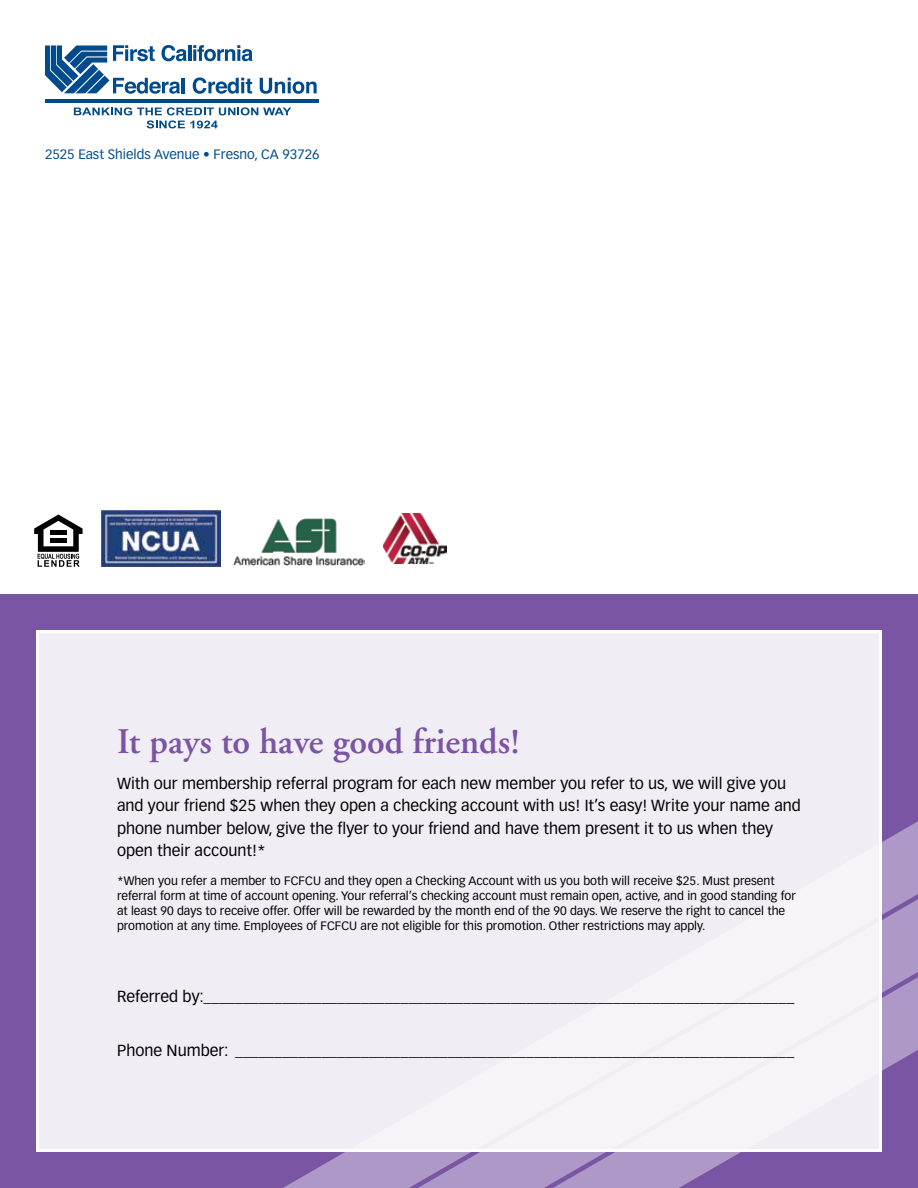
<style>
.page{position:relative;width:918px;height:1188px;background:#fff}
.page>*{position:absolute;margin:0;border:0;box-sizing:border-box;transform-origin:0 0}
.t1{font:600 36px "Adobe Garamond";color:#7a55a3}
.t2{font:15.75px/22.5px "Vectora LH";color:#000}
.t3{font:13.35px "Vectora LH";color:#004b8d}
.t4{font:12px/15px "Vectora LH";color:#000}
</style>
<div class="page">
<div style="left:0;top:594px;width:918px;height:594px;background:#7a55a3"></div>
<svg style="left:328px;top:913px;width:590px;height:275px;fill:#ae98c7"></svg>
<div style="left:36px;top:630px;width:846px;height:522px;background:#f1edf5"></div>
<hr style="left:45px;top:99px;width:274px;height:3px;background:#004b8d">
<svg style="left:74px;top:107px;width:217px;height:21px"></svg>
<hr style="left:188px;top:45px;width:3px;height:16px;background:#004b8d">
<svg style="left:193px;top:45px;width:60px;height:16px"></svg>
<svg style="left:45px;top:45px;width:142px;height:49px"></svg>
<hr style="left:182px;top:78px;width:3px;height:15px;background:#004b8d">
<svg style="left:193px;top:77px;width:59px;height:17px"></svg>
<svg style="left:260px;top:78px;width:57px;height:16px"></svg>
<img style="left:233px;top:519px;width:132px;height:47px">
<img style="left:102px;top:511px;width:119px;height:56px">
<img style="left:384px;top:514px;width:62px;height:50px">
<svg style="left:34px;top:515px;width:49px;height:52px"></svg>
<div style="left:36px;top:630px;width:846px;height:522px;border:3px solid #fff"></div>
<p class="t3" style="left:45px;top:146px;width:276px">2525 East Shields Avenue • Fresno, CA 93726</p>
<h1 class="t1" style="left:117px;top:721px;width:405px">It pays to have good friends!</h1>
<p class="t2" style="left:117px;top:772px;width:685px">With our membership referral program for each new member you refer to us, we will give you and your friend $25 when they open a checking account with us! It’s easy! Write your name and phone number below, give the flyer to your friend and have them present it to us when they open their account!*</p>
<p class="t4" style="left:117px;top:873px;width:680px">*When you refer a member to FCFCU and they open a Checking Account with us you both will receive $25. Must present referral form at time of account opening. Your referral’s checking account must remain open, active, and in good standing for at least 90 days to receive offer. Offer will be rewarded by the month end of the 90 days. We reserve the right to cancel the promotion at any time. Employees of FCFCU are not eligible for this promotion. Other restrictions may apply.</p>
<p class="t2" style="left:117px;top:985px;width:679px">Referred by:___________________________________________________________________________</p>
<p class="t2" style="left:117px;top:1039px;width:679px">Phone Number: _______________________________________________________________________</p>
</div>
